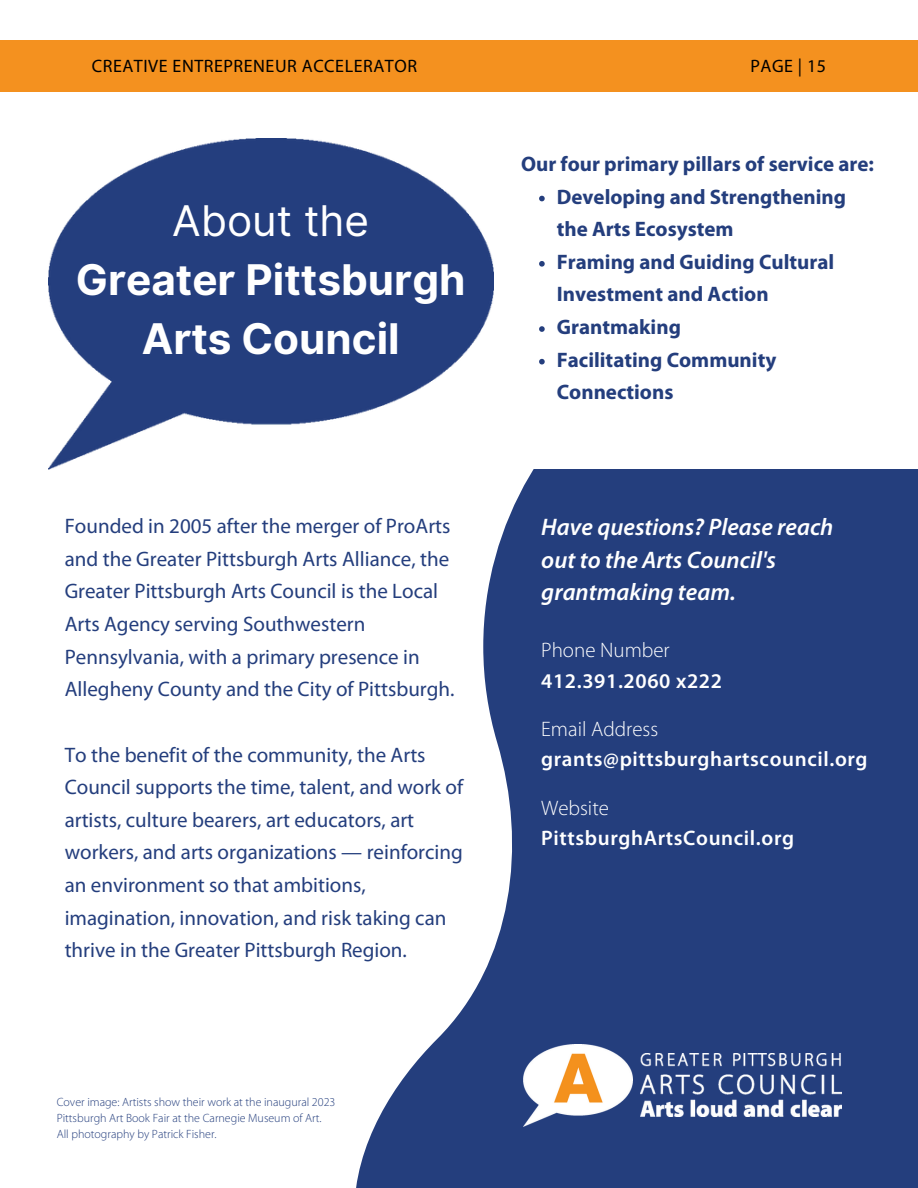
<style>
.page{position:relative;width:918px;height:1188px;background:#fff}
.page>*{position:absolute;margin:0;border:0;box-sizing:border-box;transform-origin:0 0}
.t1{font:700 42.3px/58.9px "Inter";color:#fff;text-align:center}
.t2{font:42.3px "Inter";color:#fff}
.t3{font:italic 600 24px/32.7px "Myriad Pro";color:#fff}
.t4{font:21px/32.7px "Myriad Pro";color:#243e7d}
.t5{font:700 21px/32.7px "Myriad Pro";color:#243e7d}
.t6{font:600 21px "Myriad Pro";letter-spacing:.03em;color:#fff}
.t7{font:300 21px "Myriad Pro";color:#fff}
.t8{font:18px "Myriad Pro";letter-spacing:.03em;color:#000}
.t9{font:300 12px/16px "Myriad Pro";color:#243e7d}
</style>
<div class="page">
<svg style="left:356px;top:469px;width:562px;height:719px;fill:#243e7d"></svg>
<div style="left:0;top:40px;width:918px;height:51px;background:#f4911f"></div>
<img style="left:523px;top:1044px;width:109px;height:82px">
<img style="left:640px;top:1054px;width:201px;height:62px">
<img style="left:48px;top:138px;width:446px;height:331px">
<svg style="left:539px;top:196px;width:6px;height:5px"></svg>
<svg style="left:539px;top:261px;width:6px;height:6px"></svg>
<svg style="left:539px;top:326px;width:6px;height:6px"></svg>
<svg style="left:539px;top:359px;width:6px;height:5px"></svg>
<p class="t8" style="left:92px;top:58px;width:327px">CREATIVE ENTREPRENEUR ACCELERATOR</p>
<p class="t8" style="left:750px;top:58px;width:77px">PAGE | 15</p>
<p class="t2" style="left:172px;top:196px;width:198px">About the</p>
<p class="t1" style="left:76px;top:250px;width:391px">Greater Pittsburgh<br>Arts Council</p>
<p class="t4" style="left:65px;top:512px;width:391px">Founded in 2005 after the merger of ProArts and the Greater Pittsburgh Arts Alliance, the Greater Pittsburgh Arts Council is the Local Arts Agency serving Southwestern Pennsylvania, with a primary presence in Allegheny County and the City of Pittsburgh.</p>
<p class="t4" style="left:65px;top:740px;width:400px">To the benefit of the community, the Arts Council supports the time, talent, and work of artists, culture bearers, art educators, art workers, and arts organizations — reinforcing an environment so that ambitions, imagination, innovation, and risk taking can thrive in the Greater Pittsburgh Region.</p>
<p class="t9" style="left:57px;top:1095px;width:280px">Cover image: Artists show their work at the inaugural 2023<br>Pittsburgh Art Book Fair at the Carnegie Museum of Art.</p>
<p class="t9" style="left:57px;top:1127px;width:161px">All photography by Patrick Fisher.</p>
<p class="t5" style="left:521px;top:149px;width:355px">Our four primary pillars of service are:</p>
<p class="t5" style="left:557px;top:182px;width:291px">Developing and Strengthening the Arts Ecosystem</p>
<p class="t5" style="left:557px;top:247px;width:279px">Framing and Guiding Cultural<br>Investment and Action</p>
<p class="t5" style="left:557px;top:313px;width:126px">Grantmaking</p>
<p class="t5" style="left:557px;top:345px;width:221px">Facilitating Community<br>Connections</p>
<p class="t3" style="left:541px;top:513px;width:294px">Have questions? Please reach out to the Arts Council's grantmaking team.</p>
<p class="t7" style="left:541px;top:641px;width:130px">Phone Number</p>
<p class="t6" style="left:541px;top:672px;width:182px">412.391.2060 x222</p>
<p class="t7" style="left:541px;top:720px;width:119px">Email Address</p>
<p class="t6" style="left:541px;top:750px;width:328px">grants@pittsburghartscouncil.org</p>
<p class="t7" style="left:541px;top:799px;width:69px">Website</p>
<p class="t6" style="left:541px;top:830px;width:254px">PittsburghArtsCouncil.org</p>
</div>
